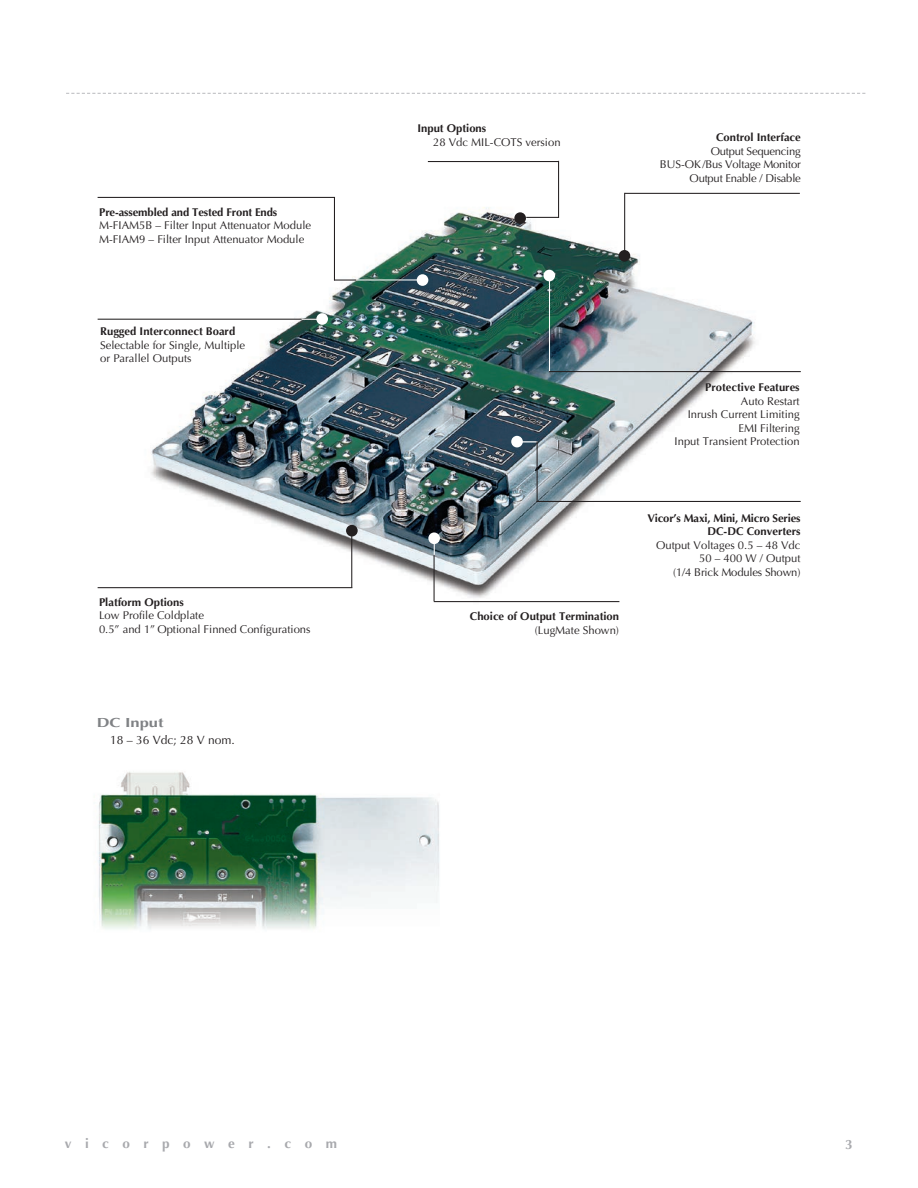
<style>
.page{position:relative;width:918px;height:1188px;background:#fff}
.page>*{position:absolute;margin:0;border:0;box-sizing:border-box;transform-origin:0 0}
.t1{font:700 13.5px "Optima";letter-spacing:1em;color:#a8a9ad}
.t2{font:700 13.2px "Optima";color:#808285;scale:1.25 1}
.t3{font:12px "Optima";color:#231f20}
.t4{font:11.25px/13.5px "Optima";color:#231f20}
.t5{font:700 11.25px/13.5px "Optima";color:#231f20;text-align:right}
.t6{font:11.25px/13.5px "Optima";letter-spacing:-.02em;color:#231f20;text-align:right}
</style>
<div class="page">
<img style="left:98px;top:771px;width:342px;height:158px">
<img style="left:134px;top:161px;width:651px;height:442px">
<hr style="left:428px;top:161px;width:130px;height:1px;background:#231f20">
<div style="left:514px;top:212px;width:12px;height:12px;background:#231f20;border-radius:50%"></div>
<hr style="left:558px;top:161px;width:1px;height:57px;background:#231f20">
<hr style="left:526px;top:217px;width:32px;height:1px;background:#231f20">
<hr style="left:625px;top:193px;width:175px;height:1px;background:#231f20">
<hr style="left:624px;top:193px;width:1px;height:61px;background:#231f20">
<div style="left:619px;top:250px;width:11px;height:12px;background:#231f20;border-radius:50%"></div>
<div style="left:543px;top:270px;width:12px;height:11px;background:#fff;border-radius:50%"></div>
<hr style="left:537px;top:501px;width:264px;height:1px;background:#231f20">
<svg style="left:523px;top:441px;width:14px;height:1px"></svg>
<div style="left:511px;top:436px;width:12px;height:11px;background:#fff;border-radius:50%"></div>
<div style="left:428px;top:532px;width:12px;height:12px;background:#fff;border-radius:50%"></div>
<hr style="left:434px;top:601px;width:185px;height:1px;background:#231f20">
<hr style="left:434px;top:555px;width:1px;height:46px;background:#231f20">
<div style="left:346px;top:525px;width:12px;height:12px;background:#231f20;border-radius:50%"></div>
<hr style="left:98px;top:587px;width:254px;height:1px;background:#231f20">
<hr style="left:351px;top:529px;width:1px;height:59px;background:#231f20">
<hr style="left:98px;top:319px;width:221px;height:1px;background:#231f20">
<div style="left:316px;top:313px;width:12px;height:12px;background:#fff;border-radius:50%"></div>
<hr style="left:356px;top:279px;width:67px;height:2px;background:#fff">
<div style="left:417px;top:274px;width:11px;height:12px;background:#fff;border-radius:50%"></div>
<svg style="left:335px;top:280px;width:21px;height:1px"></svg>
<hr style="left:98px;top:197px;width:237px;height:1px;background:#231f20">
<hr style="left:334px;top:197px;width:1px;height:84px;background:#231f20">
<hr style="left:537px;top:441px;width:1px;height:61px;background:#231f20">
<hr style="left:549px;top:275px;width:1px;height:97px;background:#fff">
<hr style="left:549px;top:371px;width:252px;height:1px;background:#231f20">
<svg style="left:302px;top:319px;width:15px;height:1px"></svg>
<svg style="left:66px;top:93px;width:800px;height:1px"></svg>
<p class="t5" style="left:99px;top:205px;width:180px">Pre-assembled and Tested Front Ends</p>
<p class="t4" style="left:99px;top:219px;width:213px">M-FIAM5B – Filter Input Attenuator Module<br>M-FIAM9 – Filter Input Attenuator Module</p>
<p class="t5" style="left:100px;top:325px;width:137px">Rugged Interconnect Board</p>
<p class="t4" style="left:100px;top:338px;width:147px">Selectable for Single, Multiple or Parallel Outputs</p>
<p class="t5" style="left:99px;top:595px;width:86px">Platform Options</p>
<p class="t4" style="left:99px;top:609px;width:213px">Low Profile Coldplate<br>0.5” and 1” Optional Finned Configurations</p>
<p class="t2" style="left:97px;top:715px;width:55px">DC Input</p>
<p class="t3" style="left:110px;top:732px;width:126px">18 – 36 Vdc; 28 V nom.</p>
<p class="t5" style="left:417px;top:122px;width:70px">Input Options</p>
<p class="t4" style="left:433px;top:135px;width:129px">28 Vdc MIL-COTS version</p>
<p class="t5" style="left:716px;top:131px;width:86px">Control Interface</p>
<p class="t6" style="left:660px;top:144px;width:142px">Output Sequencing<br>BUS-OK/Bus Voltage Monitor<br>Output Enable / Disable</p>
<p class="t5" style="left:705px;top:381px;width:96px">Protective Features</p>
<p class="t4" style="left:675px;top:394px;width:127px;text-align:right">Auto Restart<br>Inrush Current Limiting<br>EMI Filtering<br>Input Transient Protection</p>
<p class="t5" style="left:470px;top:610px;width:151px">Choice of Output Termination</p>
<p class="t4" style="left:535px;top:623px;width:86px">(LugMate Shown)</p>
<p class="t5" style="left:648px;top:511px;width:154px">Vicor’s Maxi, Mini, Micro Series<br>DC-DC Converters</p>
<p class="t4" style="left:656px;top:538px;width:146px;text-align:right">Output Voltages 0.5 – 48 Vdc<br>50 – 400 W / Output<br>(1/4 Brick Modules Shown)</p>
<p class="t1" style="left:65px;top:1135px;width:274px">vicorpower.com</p>
<p class="t1" style="left:845px;top:1137px;width:9px">3</p>
</div>
